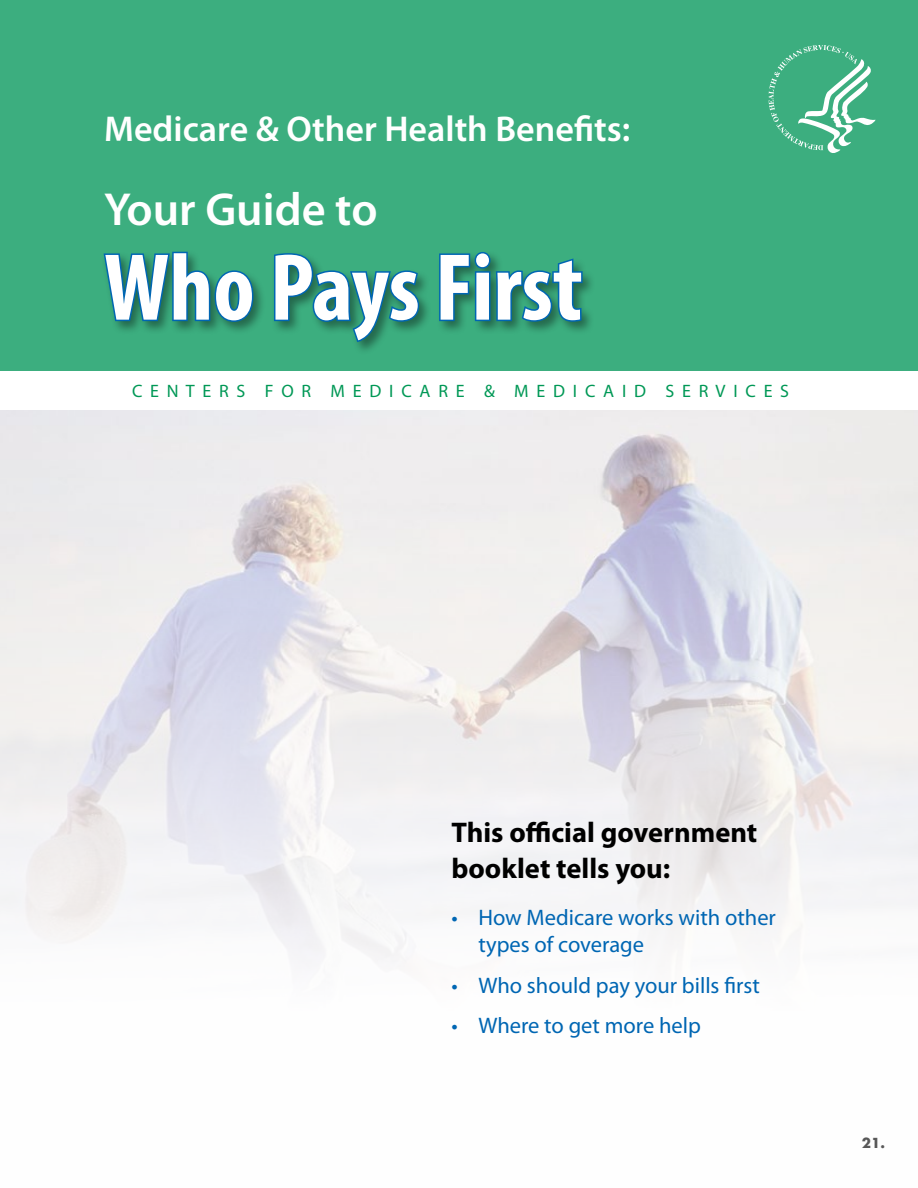
<style>
.page{position:relative;width:918px;height:1188px;background:#fff}
.page>*{position:absolute;margin:0;border:0;box-sizing:border-box;transform-origin:0 0}
.TOC_1{font:700 condensed 96px "Myriad Pro";color:#fff}
.TOC_1-2{font:600 46.5px "Myriad Pro";color:#fff}
.TOC_1-3{font:600 36px "Myriad Pro";color:#fff}
.t1{font:700 28.5px/36px "Myriad Pro";color:#000}
.t2{font:22.5px/27px "Myriad Pro";color:#0066b3}
.t3{font:18px "Myriad Pro";color:#009856}
.t4{font:700 13.5px "Futura Std";color:#585858}
</style>
<div class="page">
<div style="left:0;top:0;width:918px;height:370px;background:#3cae7f"></div>
<svg style="left:768px;top:45px;width:108px;height:108px"></svg>
<img style="left:0;top:410px;width:918px;height:554px">
<div style="left:102px;top:249px;width:494px;height:107px;background:#000;opacity:.4"></div>
<svg style="left:102px;top:250px;width:153px;height:73px"></svg>
<svg style="left:272px;top:252px;width:149px;height:92px"></svg>
<svg style="left:438px;top:250px;width:146px;height:73px"></svg>
<p class="TOC_1-3" style="left:104px;top:109px;width:528px">Medicare &amp; Other Health Benefits:</p>
<p class="TOC_1-2" style="left:104px;top:184px;width:275px">Your Guide to</p>
<p class="TOC_1" style="left:104px;top:235px;width:480px">Who Pays First</p>
<p class="t3" style="left:132px;top:381px;width:659px">C E N T E R S F O R M E D I C A R E &amp; M E D I C A I D S E R V I C E S</p>
<h2 class="t1" style="left:451px;top:815px;width:307px">This official government booklet tells you:</h2>
<p class="t2" style="left:478px;top:905px;width:299px;text-indent:-27px">• How Medicare works with other types of coverage</p>
<p class="t2" style="left:451px;top:972px;width:310px">• Who should pay your bills first</p>
<p class="t2" style="left:451px;top:1013px;width:251px">• Where to get more help</p>
<p class="t4" style="left:862px;top:1134px;width:25px">21.</p>
</div>
